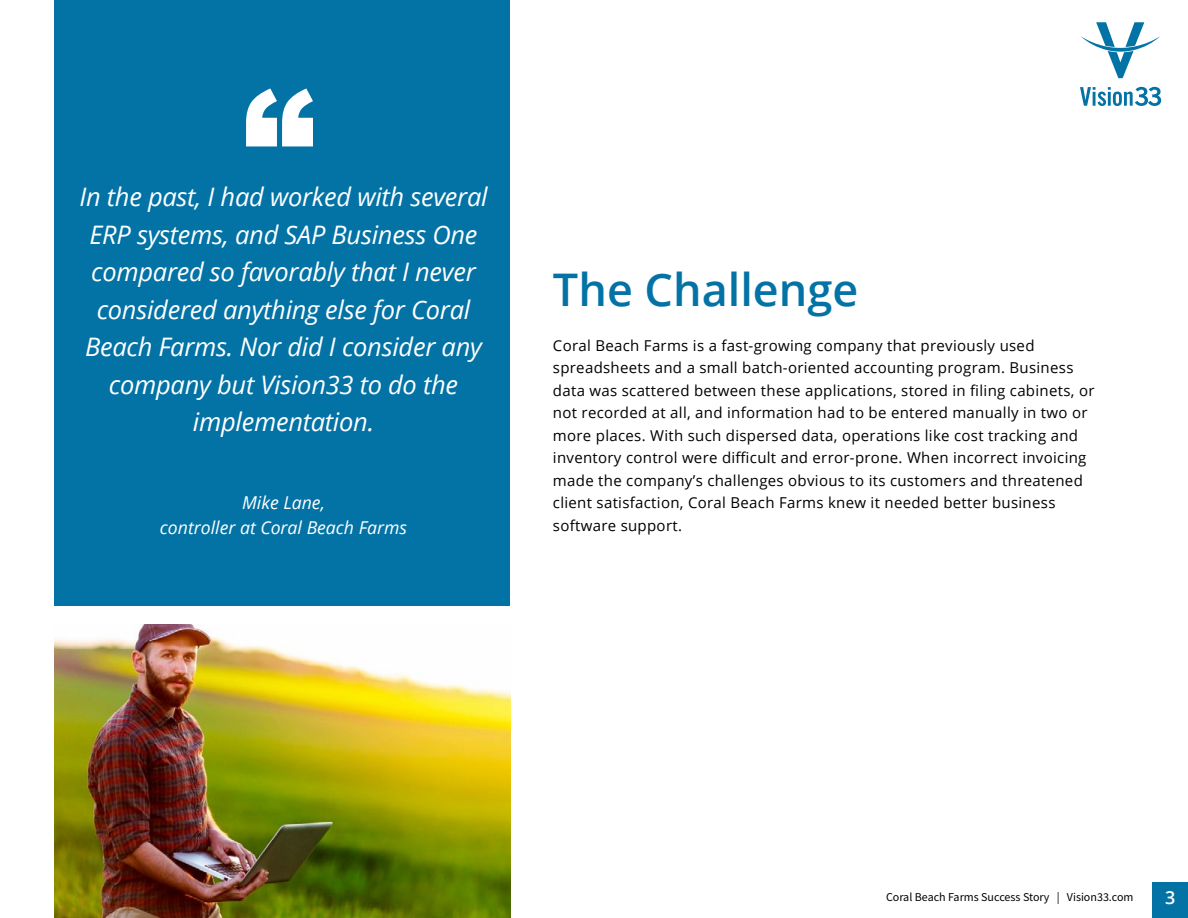
<style>
.page{position:relative;width:1188px;height:918px;background:#fff}
.page>*{position:absolute;margin:0;border:0;box-sizing:border-box;transform-origin:0 0}
.t1{font:900 145.5px "Arial";color:#fff}
.t2{font:600 45px "Open Sans";color:#0373a6}
.t3{font:italic 25.5px/37.5px "Open Sans";letter-spacing:-.01em;color:#fff;text-align:center}
.t4{font:600 18px "Open Sans";color:#fff}
.t5{font:italic 17.7px/25.8px "Open Sans";color:#fff;text-align:center}
.t6{font:15px/22.5px "Open Sans";letter-spacing:.02em;color:#000}
.t7{font:12px "Source Sans Pro";color:#000}
</style>
<div class="page">
<div style="left:1152px;top:882px;width:36px;height:36px;background:#0373a6"></div>
<svg style="left:1081px;top:22px;width:79px;height:56px"></svg>
<svg style="left:1080px;top:87px;width:81px;height:19px"></svg>
<img style="left:54px;top:624px;width:456px;height:294px">
<div style="left:54px;top:0;width:456px;height:606px;background:#0373a6"></div>
<h1 class="t1" style="left:242px;top:37px;width:74px">“</h1>
<h3 class="t3" style="left:79px;top:178px;width:410px">In the past, I had worked with several<br>ERP systems, and SAP Business One compared so favorably that I never considered anything else for Coral<br>Beach Farms. Nor did I consider any company but Vision33 to do the implementation.</h3>
<p class="t5" style="left:160px;top:489px;width:249px">Mike Lane,<br>controller at Coral Beach Farms</p>
<h2 class="t2" style="left:553px;top:259px;width:307px">The Challenge</h2>
<p class="t6" style="left:553px;top:334px;width:543px">Coral Beach Farms is a fast-growing company that previously used spreadsheets and a small batch-oriented accounting program. Business data was scattered between these applications, stored in filing cabinets, or not recorded at all, and information had to be entered manually in two or more places. With such dispersed data, operations like cost tracking and inventory control were difficult and error-prone. When incorrect invoicing made the company’s challenges obvious to its customers and threatened client satisfaction, Coral Beach Farms knew it needed better business software support.</p>
<p class="t7" style="left:886px;top:889px;width:249px">Coral Beach Farms Success Story | Vision33.com</p>
<p class="t4" style="left:1165px;top:885px;width:12px">3</p>
</div>
